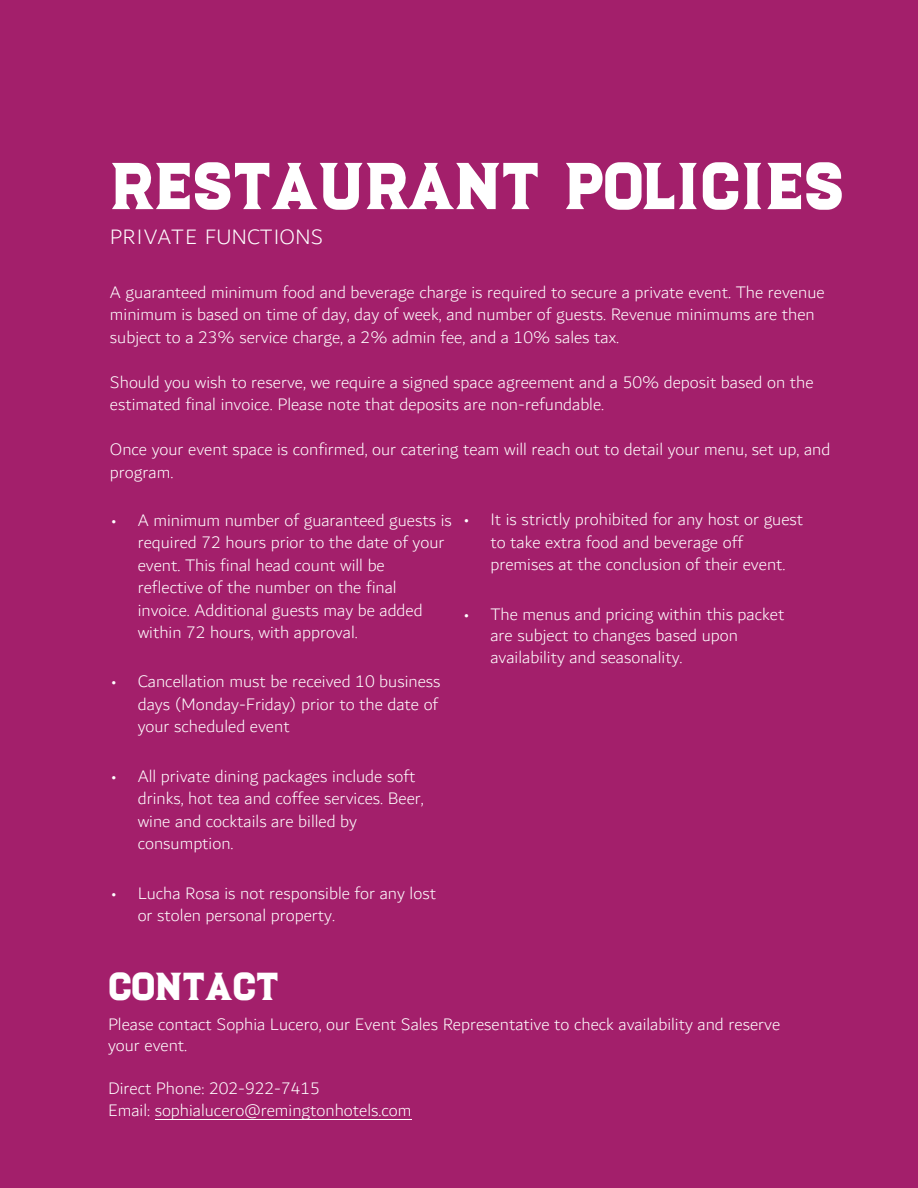
<style>
.page{position:relative;width:918px;height:1188px;background:#a31f6b}
.page>*{position:absolute;margin:0;border:0;box-sizing:border-box;transform-origin:0 0}
.t1{font:66px "Luchador";color:#fff}
.t2{font:39px "Luchador";color:#fff}
.t3{font:300 22.5px "Dubai";color:#fff}
.t4{font:300 18px/22.5px "Dubai";color:#fff}
.s1{font-family:"Tarzana Nar OT";font-weight:400}
</style>
<div class="page">
<hr style="left:155px;top:1119px;width:256px;height:1px;background:#fff">
<h1 class="t1" style="left:110px;top:138px;width:736px">RESTAURANT POLICIES</h1>
<p class="t3" style="left:110px;top:220px;width:215px">PRIVATE FUNCTIONS</p>
<p class="t4" style="left:110px;top:281px;width:716px">A guaranteed minimum food and beverage charge is required to secure a private event. The revenue minimum is based on time of day, day of week, and number of guests. Revenue minimums are then subject to a 23% service charge, a 2% admin fee, and a 10% sales tax.</p>
<p class="t4" style="left:110px;top:371px;width:705px">Should you wish to reserve, we require a signed space agreement and a 50% deposit based on the estimated final invoice. Please note that deposits are non-refundable.</p>
<p class="t4" style="left:110px;top:438px;width:722px">Once your event space is confirmed, our catering team will reach out to detail your menu, set up, and program.</p>
<p class="t4" style="left:138px;top:509px;width:316px;text-indent:-27px"><span class="s1">•</span> A minimum number of guaranteed guests is required 72 hours prior to the date of your event. This final head count will be reflective of the number on the final invoice. Additional guests may be added within 72 hours, with approval.</p>
<p class="t4" style="left:138px;top:671px;width:304px;text-indent:-27px"><span class="s1">•</span> Cancellation must be received 10 business days (Monday-Friday) prior to the date of your scheduled event</p>
<p class="t4" style="left:138px;top:765px;width:288px;text-indent:-27px"><span class="s1">•</span> All private dining packages include soft drinks, hot tea and coffee services. Beer, wine and cocktails are billed by consumption.</p>
<p class="t4" style="left:138px;top:882px;width:300px;text-indent:-27px"><span class="s1">•</span> Lucha Rosa is not responsible for any lost or stolen personal property.</p>
<p class="t4" style="left:490px;top:509px;width:314px;text-indent:-27px"><span class="s1">•</span> It is strictly prohibited for any host or guest to take extra food and beverage off premises at the conclusion of their event.</p>
<p class="t4" style="left:490px;top:604px;width:295px;line-height:21.6px;text-indent:-27px"><span class="s1">•</span> The menus and pricing within this packet are subject to changes based upon availability and seasonality.</p>
<h2 class="t2" style="left:108px;top:958px;width:172px">CONTACT</h2>
<p class="t4" style="left:108px;top:1013px;width:674px;line-height:21.6px">Please contact Sophia Lucero, our Event Sales Representative to check availability and reserve your event.</p>
<p class="t4" style="left:108px;top:1078px;width:305px;line-height:21.6px">Direct Phone: 202-922-7415<br>Email: sophialucero@remingtonhotels.com</p>
</div>
